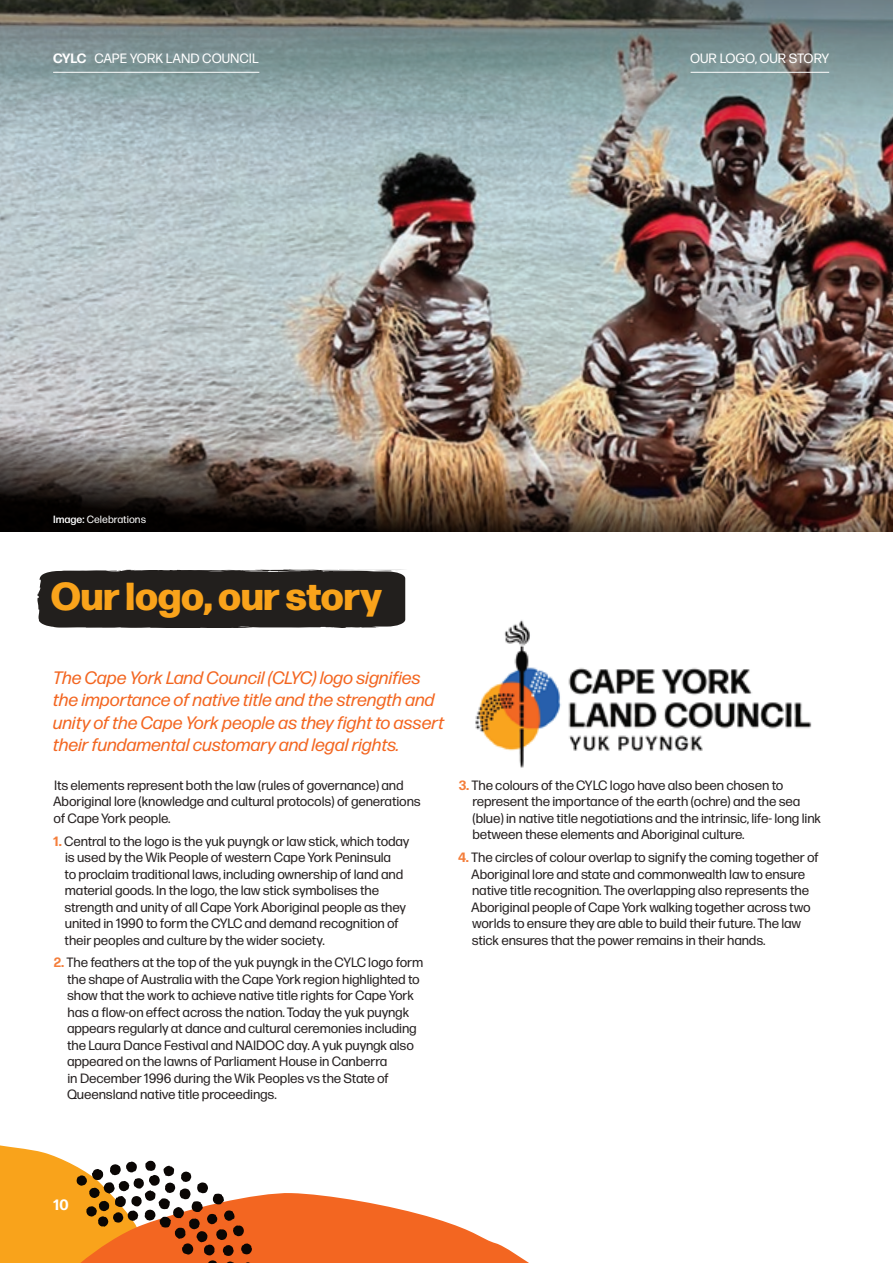
<style>
.page{position:relative;width:893px;height:1263px;background:#fff}
.page>*{position:absolute;margin:0;border:0;box-sizing:border-box;transform-origin:0 0}
.t1{font:800 39px "Forma DJR Micro";letter-spacing:-.02em;color:#f9a31b}
.t2{font:italic 18px/22.5px "Forma DJR Micro";letter-spacing:-.01em;color:#f36621}
.t3{font:700 15px "Forma DJR Micro";color:#fff}
.t4{font:13.5px/16.5px "Forma DJR Micro";letter-spacing:-.01em;color:#262121}
.t5{font:13.5px "Forma DJR Micro";color:#fff}
.t6{font:10.5px "Forma DJR Micro";color:#fff}
.s1{font-weight:700}
.s2{font-weight:500}
.s3{font-weight:700;color:#f47e3b}
</style>
<div class="page">
<img style="left:475px;top:620px;width:337px;height:148px">
<svg style="left:254px;top:1193px;width:275px;height:70px;fill:#f36621"></svg>
<svg style="left:0;top:1145px;width:254px;height:118px"></svg>
<img style="left:0;top:152px;width:893px;height:235px">
<svg style="left:0;top:0;width:893px;height:152px;background:#819191"></svg>
<img style="left:0;top:387px;width:893px;height:145px">
<hr style="left:691px;top:72px;width:138px;height:1px;background:#fff">
<svg style="left:37px;top:569px;width:369px;height:59px;background:#2c2927"></svg>
<hr style="left:53px;top:72px;width:206px;height:1px;background:#fff">
<p class="t5" style="left:53px;top:50px;width:207px"><span class="s1">CYLC</span> CAPE YORK LAND COUNCIL</p>
<p class="t5" style="left:690px;top:50px;width:141px">OUR LOGO, OUR STORY</p>
<p class="t6" style="left:53px;top:513px;width:94px"><span class="s2">Image:</span> Celebrations</p>
<h1 class="t1" style="left:51px;top:566px;width:333px">Our logo, our story</h1>
<h2 class="t2" style="left:53px;top:665px;width:393px">The Cape York Land Council (CLYC) logo signifies the importance of native title and the strength and unity of the Cape York people as they fight to assert their fundamental customary and legal rights.</h2>
<p class="t4" style="left:53px;top:776px;width:369px">Its elements represent both the law (rules of governance) and<br>Aboriginal lore (knowledge and cultural protocols) of generations of Cape York people.</p>
<p class="t4" style="left:65px;top:832px;width:346px;text-indent:-11px"><span class="s3">1.</span> Central to the logo is the yuk puyngk or law stick, which today is used by the Wik People of western Cape York Peninsula<br>to proclaim traditional laws, including ownership of land and material goods. In the logo, the law stick symbolises the strength and unity of all Cape York Aboriginal people as they united in 1990 to form the CYLC and demand recognition of their peoples and culture by the wider society.</p>
<p class="t4" style="left:67px;top:954px;width:358px;text-indent:-13px"><span class="s3">2.</span> The feathers at the top of the yuk puyngk in the CYLC logo form the shape of Australia with the Cape York region highlighted to show that the work to achieve native title rights for Cape York has a flow-on effect across the nation. Today the yuk puyngk appears regularly at dance and cultural ceremonies including the Laura Dance Festival and NAIDOC day. A yuk puyngk also appeared on the lawns of Parliament House in Canberra<br>in December 1996 during the Wik Peoples vs the State of Queensland native title proceedings.</p>
<p class="t4" style="left:472px;top:776px;width:350px;text-indent:-14px"><span class="s3">3.</span> The colours of the CYLC logo have also been chosen to represent the importance of the earth (ochre) and the sea (blue) in native title negotiations and the intrinsic, life- long link between these elements and Aboriginal culture.</p>
<p class="t4" style="left:471px;top:849px;width:349px;text-indent:-13px"><span class="s3">4.</span> The circles of colour overlap to signify the coming together of Aboriginal lore and state and commonwealth law to ensure native title recognition. The overlapping also represents the Aboriginal people of Cape York walking together across two worlds to ensure they are able to build their future. The law stick ensures that the power remains in their hands.</p>
<p class="t3" style="left:53px;top:1195px;width:17px">10</p>
</div>
